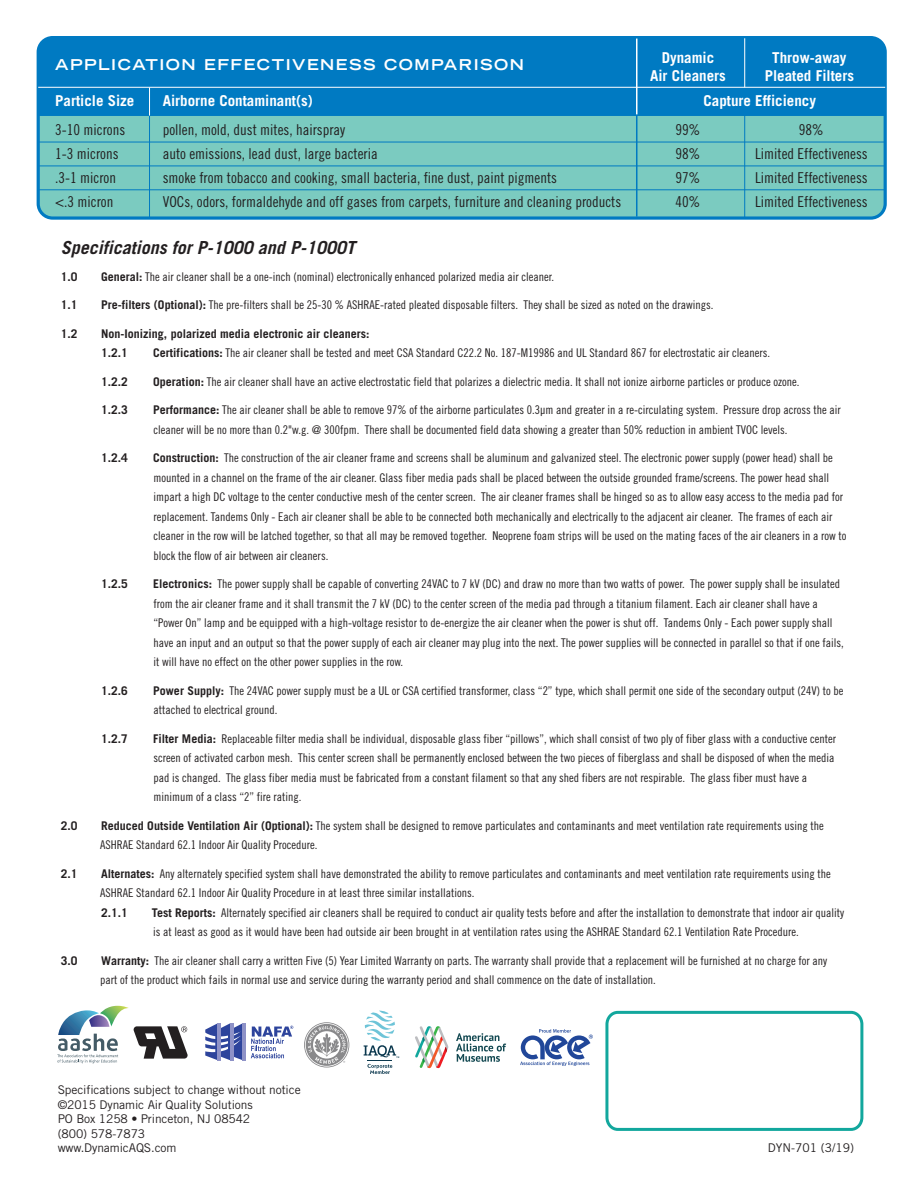
<style>
.page{position:relative;width:919px;height:1191px;background:#fff}
.page>*{position:absolute;margin:0;border:0;box-sizing:border-box;transform-origin:0 0}
.t1{font:italic 700 18px "Trade Gothic";color:#231f20}
.t2{font:15px "Trade Gothic Cond Eighteen";color:#231f20}
.t3{font:700 15px/25.5px "Trade Gothic";color:#fff}
.t4{font:700 expanded 15px "Trade Gothic LH";letter-spacing:.1em;color:#fff}
.t5{font:12px/19.5px "Trade Gothic Cond Eighteen";color:#231f20}
.t6{font:12px/14.4px "Trade Gothic";letter-spacing:-.01em;color:#231f20}
.t7{font:700 12px/19.5px "Trade Gothic";color:#231f20}
.s1{font-family:"Trade Gothic";font-weight:700}
</style>
<div class="page">
<div style="left:38px;top:38px;width:846px;height:180px;background:#7bcbc0;border-radius:14px"></div>
<div style="left:37px;top:36px;width:849px;height:184px;border:3px solid #007ac2;border-radius:14px"></div>
<div style="left:37px;top:37px;width:847px;height:79px;background:#007ac2"></div>
<hr style="left:635px;top:115px;width:2px;height:102px;background:#007ac2">
<hr style="left:635px;top:39px;width:2px;height:76px;background:#fff">
<hr style="left:38px;top:87px;width:846px;height:1px;background:#fff">
<hr style="left:38px;top:114px;width:846px;height:2px;background:#007ac2">
<hr style="left:38px;top:142px;width:846px;height:1px;background:#007ac2">
<hr style="left:38px;top:165px;width:846px;height:1px;background:#007ac2">
<hr style="left:38px;top:189px;width:846px;height:1px;background:#007ac2">
<hr style="left:149px;top:115px;width:1px;height:103px;background:#007ac2">
<svg style="left:149px;top:88px;width:1px;height:28px"></svg>
<hr style="left:744px;top:115px;width:1px;height:103px;background:#007ac2">
<hr style="left:744px;top:38px;width:1px;height:49px;background:#fff">
<svg style="left:304px;top:1022px;width:45px;height:45px"></svg>
<svg style="left:251px;top:1025px;width:42px;height:33px"></svg>
<svg style="left:205px;top:1023px;width:37px;height:37px"></svg>
<hr style="left:242px;top:1023px;width:4px;height:37px;background:#8e92c7">
<hr style="left:230px;top:1023px;width:3px;height:37px;background:#8e92c7">
<hr style="left:217px;top:1023px;width:4px;height:37px;background:#8e92c7">
<div style="left:605px;top:1011px;width:258px;height:120px;border:3px solid #12a79d;border-radius:11px"></div>
<svg style="left:456px;top:1033px;width:50px;height:28px"></svg>
<svg style="left:415px;top:1026px;width:33px;height:42px"></svg>
<svg style="left:57px;top:1005px;width:130px;height:58px"></svg>
<svg style="left:520px;top:1029px;width:72px;height:37px"></svg>
<svg style="left:363px;top:1010px;width:36px;height:64px"></svg>
<p class="t4" style="left:55px;top:55px;width:470px">APPLICATION EFFECTIVENESS COMPARISON</p>
<p class="t3" style="left:55px;top:88px;width:81px">Particle Size</p>
<p class="t3" style="left:163px;top:88px;width:151px">Airborne Contaminant(s)</p>
<p class="t2" style="left:55px;top:120px;width:71px">3-10 microns</p>
<p class="t2" style="left:163px;top:120px;width:184px">pollen, mold, dust mites, hairspray</p>
<p class="t2" style="left:55px;top:144px;width:65px">1-3 microns</p>
<p class="t2" style="left:163px;top:144px;width:216px">auto emissions, lead dust, large bacteria</p>
<p class="t2" style="left:55px;top:168px;width:62px">.3-1 micron</p>
<p class="t2" style="left:163px;top:168px;width:396px">smoke from tobacco and cooking, small bacteria, fine dust, paint pigments</p>
<p class="t2" style="left:55px;top:192px;width:60px">&lt;.3 micron</p>
<p class="t2" style="left:163px;top:192px;width:460px">VOCs, odors, formaldehyde and off gases from carpets, furniture and cleaning products</p>
<p class="t3" style="left:661px;top:44px;width:54px">Dynamic</p>
<p class="t3" style="left:772px;top:44px;width:76px">Throw-away</p>
<p class="t3" style="left:650px;top:62px;width:77px">Air Cleaners</p>
<p class="t3" style="left:703px;top:62px;width:152px;text-indent:61px">Pleated Filters<br>Capture Efficiency</p>
<p class="t2" style="left:675px;top:120px;width:26px">99%</p>
<p class="t2" style="left:798px;top:120px;width:26px">98%</p>
<p class="t2" style="left:675px;top:144px;width:26px">98%</p>
<p class="t2" style="left:754px;top:144px;width:114px">Limited Effectiveness</p>
<p class="t2" style="left:675px;top:168px;width:26px">97%</p>
<p class="t2" style="left:754px;top:168px;width:114px">Limited Effectiveness</p>
<p class="t2" style="left:675px;top:192px;width:26px">40%</p>
<p class="t2" style="left:754px;top:192px;width:114px">Limited Effectiveness</p>
<p class="t1" style="left:61px;top:236px;width:296px">Specifications for P-1000 and P-1000T</p>
<p class="t7" style="left:61px;top:266px;width:18px">1.0</p>
<p class="t5" style="left:101px;top:266px;width:454px"><span class="s1">General:</span> The air cleaner shall be a one-inch (nominal) electronically enhanced polarized media air cleaner.</p>
<p class="t7" style="left:61px;top:295px;width:18px">1.1</p>
<p class="t5" style="left:101px;top:295px;width:613px"><span class="s1">Pre-filters (Optional):</span> The pre-filters shall be 25-30 % ASHRAE-rated pleated disposable filters. They shall be sized as noted on the drawings.</p>
<p class="t7" style="left:61px;top:323px;width:18px">1.2</p>
<p class="t7" style="left:101px;top:323px;width:270px">Non-Ionizing, polarized media electronic air cleaners:<br>1.2.1</p>
<p class="t5" style="left:153px;top:343px;width:618px"><span class="s1">Certifications:</span> The air cleaner shall be tested and meet CSA Standard C22.2 No. 187-M19986 and UL Standard 867 for electrostatic air cleaners.</p>
<p class="t7" style="left:101px;top:371px;width:28px">1.2.2</p>
<p class="t5" style="left:153px;top:371px;width:647px"><span class="s1">Operation:</span> The air cleaner shall have an active electrostatic field that polarizes a dielectric media. It shall not ionize airborne particles or produce ozone.</p>
<p class="t7" style="left:101px;top:400px;width:28px">1.2.3</p>
<p class="t5" style="left:153px;top:400px;width:689px"><span class="s1">Performance:</span> The air cleaner shall be able to remove 97% of the airborne particulates 0.3µm and greater in a re-circulating system. Pressure drop across the air cleaner will be no more than 0.2"w.g. @ 300fpm. There shall be documented field data showing a greater than 50% reduction in ambient TVOC levels.</p>
<p class="t7" style="left:101px;top:448px;width:28px">1.2.4</p>
<p class="t5" style="left:153px;top:448px;width:694px"><span class="s1">Construction:</span> The construction of the air cleaner frame and screens shall be aluminum and galvanized steel. The electronic power supply (power head) shall be mounted in a channel on the frame of the air cleaner. Glass fiber media pads shall be placed between the outside grounded frame/screens. The power head shall impart a high DC voltage to the center conductive mesh of the center screen. The air cleaner frames shall be hinged so as to allow easy access to the media pad for replacement. Tandems Only - Each air cleaner shall be able to be connected both mechanically and electrically to the adjacent air cleaner. The frames of each air cleaner in the row will be latched together, so that all may be removed together. Neoprene foam strips will be used on the mating faces of the air cleaners in a row to block the flow of air between air cleaners.</p>
<p class="t7" style="left:101px;top:574px;width:28px">1.2.5</p>
<p class="t5" style="left:153px;top:574px;width:691px"><span class="s1">Electronics:</span> The power supply shall be capable of converting 24VAC to 7 kV (DC) and draw no more than two watts of power. The power supply shall be insulated from the air cleaner frame and it shall transmit the 7 kV (DC) to the center screen of the media pad through a titanium filament. Each air cleaner shall have a “Power On” lamp and be equipped with a high-voltage resistor to de-energize the air cleaner when the power is shut off. Tandems Only - Each power supply shall have an input and an output so that the power supply of each air cleaner may plug into the next. The power supplies will be connected in parallel so that if one fails, it will have no effect on the other power supplies in the row.</p>
<p class="t7" style="left:101px;top:680px;width:28px">1.2.6</p>
<p class="t5" style="left:153px;top:680px;width:691px"><span class="s1">Power Supply:</span> The 24VAC power supply must be a UL or CSA certified transformer, class “2” type, which shall permit one side of the secondary output (24V) to be attached to electrical ground.</p>
<p class="t7" style="left:101px;top:728px;width:28px">1.2.7</p>
<p class="t5" style="left:153px;top:728px;width:684px"><span class="s1">Filter Media:</span> Replaceable filter media shall be individual, disposable glass fiber “pillows”, which shall consist of two ply of fiber glass with a conductive center screen of activated carbon mesh. This center screen shall be permanently enclosed between the two pieces of fiberglass and shall be disposed of when the media pad is changed. The glass fiber media must be fabricated from a constant filament so that any shed fibers are not respirable. The glass fiber must have a minimum of a class “2” fire rating.</p>
<p class="t7" style="left:61px;top:815px;width:18px">2.0</p>
<p class="t5" style="left:100px;top:815px;width:725px"><span class="s1">Reduced Outside Ventilation Air (Optional):</span> The system shall be designed to remove particulates and contaminants and meet ventilation rate requirements using the<br>ASHRAE Standard 62.1 Indoor Air Quality Procedure.</p>
<p class="t7" style="left:61px;top:863px;width:18px">2.1</p>
<p class="t5" style="left:100px;top:863px;width:732px"><span class="s1">Alternates:</span> Any alternately specified system shall have demonstrated the ability to remove particulates and contaminants and meet ventilation rate requirements using the<br>ASHRAE Standard 62.1 Indoor Air Quality Procedure in at least three similar installations.<br><span class="s1">2.1.1</span></p>
<p class="t5" style="left:152px;top:902px;width:693px"><span class="s1">Test Reports:</span> Alternately specified air cleaners shall be required to conduct air quality tests before and after the installation to demonstrate that indoor air quality is at least as good as it would have been had outside air been brought in at ventilation rates using the ASHRAE Standard 62.1 Ventilation Rate Procedure.</p>
<p class="t7" style="left:61px;top:950px;width:18px">3.0</p>
<p class="t5" style="left:100px;top:950px;width:728px"><span class="s1">Warranty:</span> The air cleaner shall carry a written Five (5) Year Limited Warranty on parts. The warranty shall provide that a replacement will be furnished at no charge for any part of the product which fails in normal use and service during the warranty period and shall commence on the date of installation.</p>
<p class="t6" style="left:58px;top:1082px;width:244px">Specifications subject to change without notice ©2015 Dynamic Air Quality Solutions<br>PO Box 1258 • Princeton, NJ 08542<br>(800) 578-7873<br>www.DynamicAQS.com</p>
<p class="t6" style="left:767px;top:1140px;width:88px">DYN-701 (3/19)</p>
</div>
